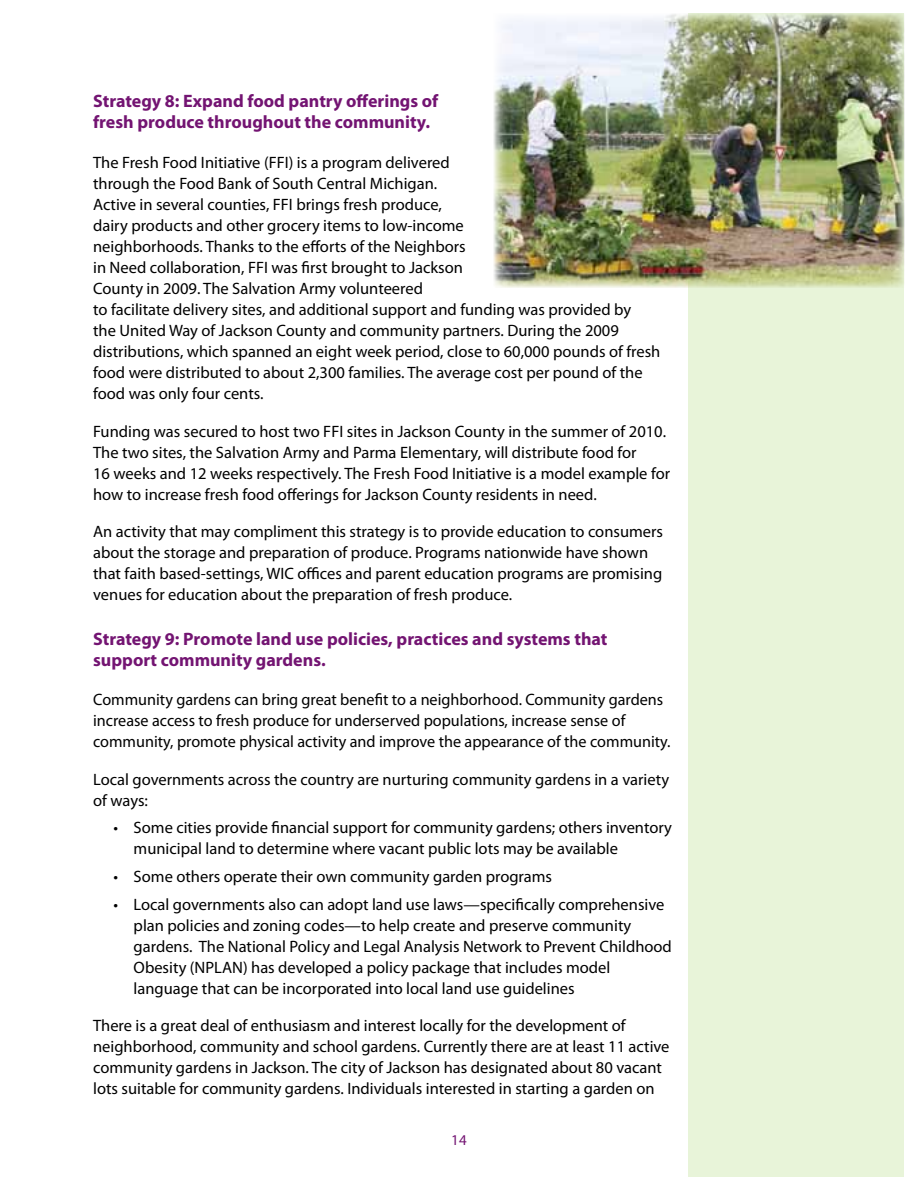
<style>
.page{position:relative;width:918px;height:1188px;background:#fff}
.page>*{position:absolute;margin:0;border:0;box-sizing:border-box;transform-origin:0 0}
.t1{font:700 18px/21px "Myriad Pro";color:#731472}
.t2{font:16.5px/21px "Myriad Pro";color:#000}
.t3{font:15px "Myriad Pro";color:#731472}
</style>
<div class="page">
<div style="left:688px;top:14px;width:216px;height:1163px;background:#e8f4d9"></div>
<img style="left:494px;top:14px;width:410px;height:273px">
<p class="t1" style="left:93px;top:89px;width:347px">Strategy 8: Expand food pantry offerings of fresh produce throughout the community.</p>
<p class="t2" style="left:93px;top:152px;width:569px">The Fresh Food Initiative (FFI) is a program delivered<br>through the Food Bank of South Central Michigan.<br>Active in several counties, FFI brings fresh produce,<br>dairy products and other grocery items to low-income<br>neighborhoods. Thanks to the efforts of the Neighbors<br>in Need collaboration, FFI was first brought to Jackson<br>County in 2009. The Salvation Army volunteered<br>to facilitate delivery sites, and additional support and funding was provided by<br>the United Way of Jackson County and community partners. During the 2009 distributions, which spanned an eight week period, close to 60,000 pounds of fresh food were distributed to about 2,300 families. The average cost per pound of the food was only four cents.</p>
<p class="t2" style="left:93px;top:420px;width:578px">Funding was secured to host two FFI sites in Jackson County in the summer of 2010.<br>The two sites, the Salvation Army and Parma Elementary, will distribute food for<br>16 weeks and 12 weeks respectively. The Fresh Food Initiative is a model example for how to increase fresh food offerings for Jackson County residents in need.</p>
<p class="t2" style="left:93px;top:521px;width:571px">An activity that may compliment this strategy is to provide education to consumers about the storage and preparation of produce. Programs nationwide have shown that faith based-settings, WIC offices and parent education programs are promising venues for education about the preparation of fresh produce.</p>
<p class="t1" style="left:93px;top:628px;width:516px">Strategy 9: Promote land use policies, practices and systems that support community gardens.</p>
<p class="t2" style="left:93px;top:689px;width:578px">Community gardens can bring great benefit to a neighborhood. Community gardens increase access to fresh produce for underserved populations, increase sense of community, promote physical activity and improve the appearance of the community.</p>
<p class="t2" style="left:93px;top:768px;width:577px">Local governments across the country are nurturing community gardens in a variety of ways:</p>
<p class="t2" style="left:134px;top:817px;width:540px;text-indent:-20px">• Some cities provide financial support for community gardens; others inventory municipal land to determine where vacant public lots may be available</p>
<p class="t2" style="left:113px;top:866px;width:440px">• Some others operate their own community garden programs</p>
<p class="t2" style="left:134px;top:894px;width:540px;text-indent:-20px">• Local governments also can adopt land use laws—specifically comprehensive plan policies and zoning codes—to help create and preserve community gardens. The National Policy and Legal Analysis Network to Prevent Childhood Obesity (NPLAN) has developed a policy package that includes model language that can be incorporated into local land use guidelines</p>
<p class="t2" style="left:93px;top:1015px;width:578px">There is a great deal of enthusiasm and interest locally for the development of neighborhood, community and school gardens. Currently there are at least 11 active community gardens in Jackson. The city of Jackson has designated about 80 vacant lots suitable for community gardens. Individuals interested in starting a garden on</p>
<p class="t3" style="left:451px;top:1131px;width:17px">14</p>
</div>
